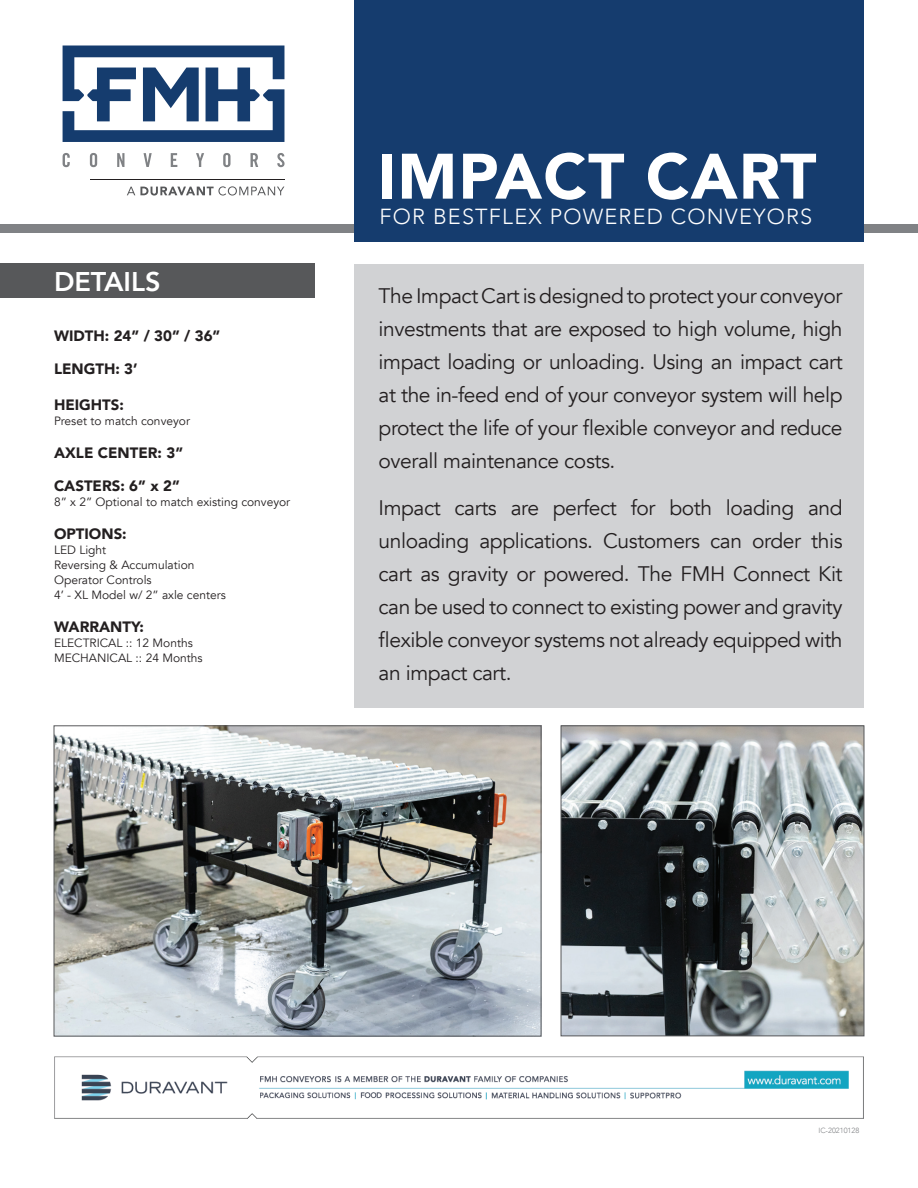
<style>
.page{position:relative;width:918px;height:1188px;background:#fff}
.page>*{position:absolute;margin:0;border:0;box-sizing:border-box;transform-origin:0 0}
.t1{font:900 63.45px "Avenir";letter-spacing:.02em;color:#fff}
.t2{font:800 27px "Avenir";color:#fff}
.t3{font:300 21.75px "Avenir";letter-spacing:.055em;color:#fff}
.t4{font:21px/33px "Avenir";letter-spacing:-.02em;color:#231f20;text-align:justify}
.t5{font:900 15px "Avenir";color:#231f20}
.t6{font:12px/15px "Avenir";color:#231f20}
.t7{font:300 7.5px "Avenir";color:#808285}
</style>
<div class="page">
<div style="left:0;top:224px;width:918px;height:9px;background:#808285"></div>
<svg style="left:63px;top:46px;width:221px;height:96px"></svg>
<svg style="left:63px;top:153px;width:7px;height:14px"></svg>
<svg style="left:90px;top:153px;width:7px;height:14px"></svg>
<svg style="left:117px;top:153px;width:7px;height:14px"></svg>
<svg style="left:144px;top:153px;width:8px;height:14px"></svg>
<svg style="left:171px;top:153px;width:6px;height:14px"></svg>
<svg style="left:196px;top:153px;width:8px;height:14px"></svg>
<svg style="left:223px;top:153px;width:8px;height:14px"></svg>
<svg style="left:251px;top:153px;width:7px;height:14px"></svg>
<svg style="left:277px;top:153px;width:8px;height:14px"></svg>
<svg style="left:127px;top:186px;width:157px;height:10px"></svg>
<hr style="left:90px;top:179px;width:195px;height:1px;background:#231f20">
<div style="left:355px;top:264px;width:509px;height:443px;background:#d1d2d4"></div>
<div style="left:355px;top:0;width:509px;height:242px;background:#153c6e"></div>
<img style="left:54px;top:1056px;width:810px;height:62px">
<img style="left:56px;top:727px;width:483px;height:307px">
<div style="left:54px;top:725px;width:487px;height:311px;border:1px solid #57585a"></div>
<img style="left:563px;top:727px;width:299px;height:307px">
<div style="left:561px;top:725px;width:303px;height:311px;border:1px solid #57585a"></div>
<div style="left:0;top:264px;width:314px;height:34px;background:#57585a"></div>
<p class="t2" style="left:54px;top:260px;width:108px">DETAILS</p>
<p class="t5" style="left:54px;top:323px;width:168px">WIDTH: 24” / 30” / 36”</p>
<p class="t5" style="left:54px;top:356px;width:85px">LENGTH: 3’</p>
<p class="t5" style="left:54px;top:392px;width:71px">HEIGHTS:</p>
<p class="t6" style="left:54px;top:413px;width:138px">Preset to match conveyor</p>
<p class="t5" style="left:54px;top:440px;width:131px">AXLE CENTER: 3”</p>
<p class="t5" style="left:54px;top:473px;width:127px">CASTERS: 6” x 2”</p>
<p class="t6" style="left:54px;top:494px;width:238px">8” x 2” Optional to match existing conveyor</p>
<p class="t5" style="left:54px;top:521px;width:74px">OPTIONS:</p>
<p class="t6" style="left:54px;top:542px;width:173px">LED Light<br>Reversing &amp; Accumulation<br>Operator Controls<br>4’ - XL Model w/ 2” axle centers</p>
<p class="t5" style="left:54px;top:614px;width:91px">WARRANTY:</p>
<p class="t6" style="left:54px;top:635px;width:150px">ELECTRICAL :: 12 Months<br>MECHANICAL :: 24 Months</p>
<h1 class="t1" style="left:377px;top:122px;width:441px">IMPACT CART</h1>
<p class="t3" style="left:379px;top:203px;width:434px">FOR BESTFLEX POWERED CONVEYORS</p>
<p class="t4" style="left:379px;top:280px;width:466px">The Impact Cart is designed to protect your conveyor investments that are exposed to high volume, high impact loading or unloading. Using an impact cart at the in-feed end of your conveyor system will help protect the life of your flexible conveyor and reduce overall maintenance costs.</p>
<p class="t4" style="left:379px;top:491px;width:466px">Impact carts are perfect for both loading and unloading applications. Customers can order this cart as gravity or powered. The FMH Connect Kit can be used to connect to existing power and gravity flexible conveyor systems not already equipped with an impact cart.</p>
<p class="t7" style="left:818px;top:1126px;width:42px">IC-20210128</p>
</div>
